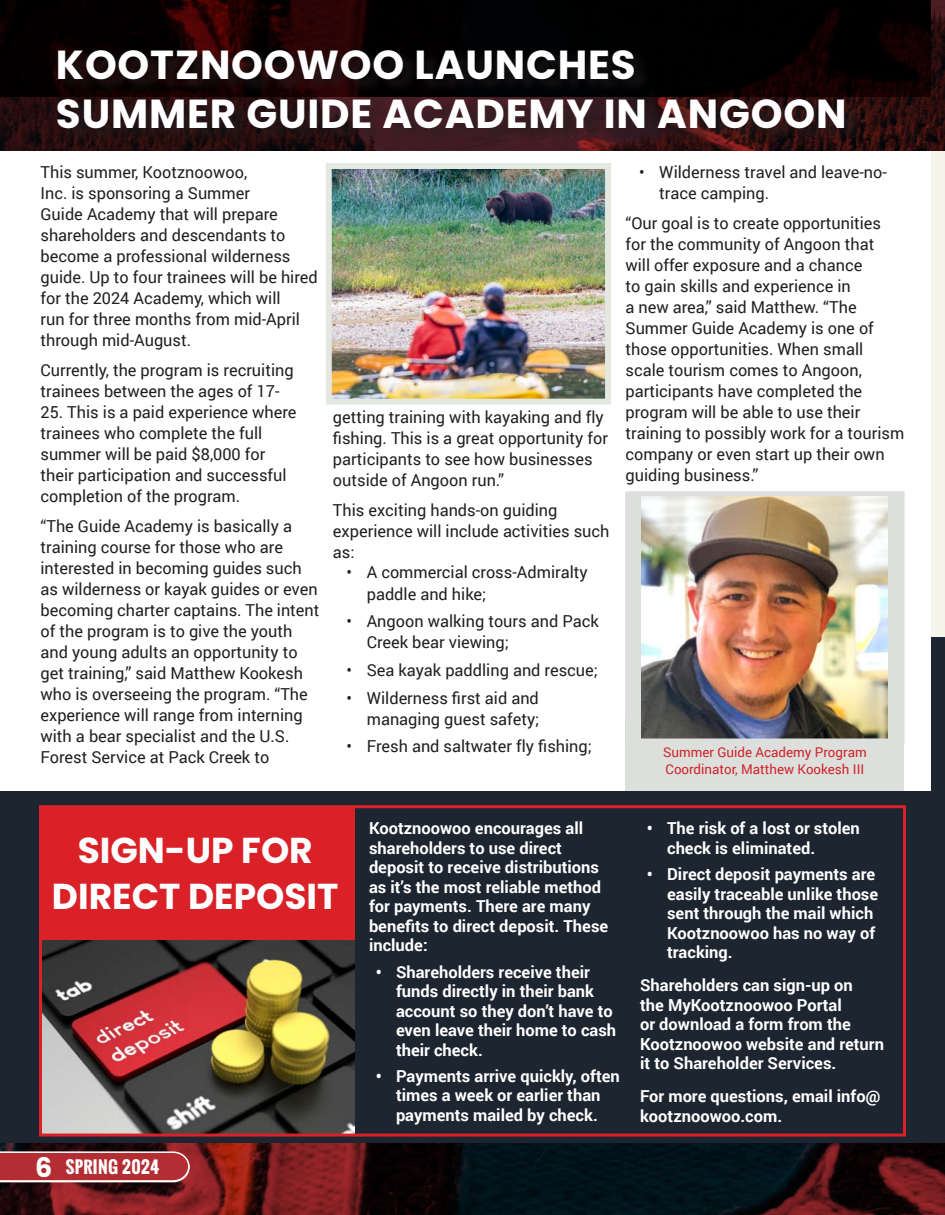
<style>
.page{position:relative;width:945px;height:1215px;background:#fff}
.page>*{position:absolute;margin:0;border:0;box-sizing:border-box;transform-origin:0 0}
.t1{font:700 40.5px "Poppins";letter-spacing:.02em;color:#fff}
.t2{font:700 36px/46.5px "Poppins";color:#fff;text-align:center}
.t3{font:16.5px/21px "Roboto";color:#231f20}
.t4{font:700 16.5px/19.5px "Roboto";color:#fff}
.t5{font:700 16.5px "Oswald";letter-spacing:.02em;color:#fff}
.t6{font:13.5px "Roboto";color:#d1232a}
.s1{font-family:"Poppins";font-size:27px}
</style>
<div class="page">
<div style="left:932px;top:0;width:13px;height:1215px;background:#f5f5ec"></div>
<div style="left:932px;top:637px;width:13px;height:514px;background:#1d2530"></div>
<div style="left:0;top:791px;width:945px;height:424px;background:#1d2530"></div>
<svg style="left:0;top:1143px;width:945px;height:72px"></svg>
<svg style="left:0;top:1151px;width:190px;height:37px"></svg>
<svg style="left:0;top:0;width:945px;height:151px;fill:#040101"></svg>
<div style="left:59px;top:49px;width:803px;height:94px;background:#231f20;opacity:.64"></div>
<img style="left:333px;top:170px;width:271px;height:228px">
<div style="left:326px;top:163px;width:285px;height:242px;border:6px solid #e3e8e1"></div>
<img style="left:43px;top:941px;width:312px;height:192px">
<div style="left:39px;top:805px;width:867px;height:332px;border:3px solid #da2128"></div>
<div style="left:40px;top:807px;width:315px;height:132px;background:#da2128"></div>
<div style="left:626px;top:718px;width:278px;height:73px;background:#dcdfdb"></div>
<div style="left:628px;top:494px;width:274px;height:247px;background:#dcdfdb"></div>
<img style="left:641px;top:497px;width:246px;height:241px">
<div style="left:626px;top:492px;width:278px;height:251px;border:4px solid #dcdfdb"></div>
<p class="t1" style="left:56px;top:41px;width:581px">KOOTZNOOWOO LAUNCHES</p>
<p class="t1" style="left:56px;top:90px;width:792px">SUMMER GUIDE ACADEMY IN ANGOON</p>
<p class="t3" style="left:40px;top:161px;width:279px">This summer, Kootznoowoo,<br>Inc. is sponsoring a Summer<br>Guide Academy that will prepare shareholders and descendants to become a professional wilderness guide. Up to four trainees will be hired for the 2024 Academy, which will<br>run for three months from mid-April through mid-August.</p>
<p class="t3" style="left:40px;top:359px;width:255px">Currently, the program is recruiting trainees between the ages of 17-</p>
<p class="t3" style="left:40px;top:401px;width:258px">25. This is a paid experience where trainees who complete the full summer will be paid $8,000 for their participation and successful completion of the program.</p>
<p class="t3" style="left:40px;top:515px;width:281px">“The Guide Academy is basically a training course for those who are interested in becoming guides such as wilderness or kayak guides or even becoming charter captains. The intent of the program is to give the youth and young adults an opportunity to get training,” said Matthew Kookesh who is overseeing the program. “The experience will range from interning with a bear specialist and the U.S.<br>Forest Service at Pack Creek to</p>
<p class="t3" style="left:659px;top:161px;width:229px;text-indent:-20px">• Wilderness travel and leave-no&shy;trace camping.</p>
<p class="t3" style="left:626px;top:212px;width:280px">“Our goal is to create opportunities for the community of Angoon that<br>will offer exposure and a chance<br>to gain skills and experience in<br>a new area,” said Matthew. “The<br>Summer Guide Academy is one of those opportunities. When small scale tourism comes to Angoon, participants have completed the program will be able to use their training to possibly work for a tourism company or even start up their own guiding business.”</p>
<p class="t3" style="left:333px;top:406px;width:277px">getting training with kayaking and fly fishing. This is a great opportunity for participants to see how businesses outside of Angoon run.”</p>
<p class="t3" style="left:333px;top:499px;width:278px">This exciting hands-on guiding experience will include activities such as:</p>
<p class="t3" style="left:367px;top:562px;width:222px;text-indent:-20px">• A commercial cross-Admiralty paddle and hike;</p>
<p class="t3" style="left:367px;top:610px;width:234px;text-indent:-20px">• Angoon walking tours and Pack<br>Creek bear viewing;</p>
<p class="t3" style="left:346px;top:659px;width:253px">• Sea kayak paddling and rescue;</p>
<p class="t3" style="left:346px;top:687px;width:194px;text-align:right">• Wilderness first aid and managing guest safety;</p>
<p class="t3" style="left:346px;top:736px;width:247px">• Fresh and saltwater fly fishing;</p>
<p class="t6" style="left:663px;top:743px;width:205px">Summer Guide Academy Program</p>
<p class="t6" style="left:666px;top:760px;width:200px">Coordinator, Matthew Kookesh III</p>
<p class="t2" style="left:52px;top:827px;width:288px">SIGN-UP FOR<br>DIRECT DEPOSIT</p>
<p class="t5" style="left:35px;top:1162px;width:126px"><span class="s1">6</span><sup>6</sup> SPRING 2024</p>
<p class="t5" style="left:66px;top:1155px;width:95px">SPRING 2024</p>
<p class="t4" style="left:369px;top:818px;width:241px">Kootznoowoo encourages all shareholders to use direct deposit to receive distributions as it’s the most reliable method for payments. There are many benefits to direct deposit. These include:</p>
<p class="t4" style="left:396px;top:961px;width:222px;text-indent:-20px">• Shareholders receive their funds directly in their bank account so they don’t have to even leave their home to cash their check.</p>
<p class="t4" style="left:376px;top:1066px;width:246px;text-align:center">• Payments arrive quickly, often times a week or earlier than payments mailed by check.</p>
<p class="t4" style="left:667px;top:818px;width:194px;text-indent:-20px">• The risk of a lost or stolen check is eliminated.</p>
<p class="t4" style="left:667px;top:864px;width:213px;text-indent:-20px">• Direct deposit payments are easily traceable unlike those sent through the mail which<br>Kootznoowoo has no way of tracking.</p>
<p class="t4" style="left:640px;top:975px;width:245px">Shareholders can sign-up on<br>the MyKootznoowoo Portal<br>or download a form from the<br>Kootznoowoo website and return it to Shareholder Services.</p>
<p class="t4" style="left:640px;top:1086px;width:242px">For more questions, email info@ kootznoowoo.com.</p>
</div>
